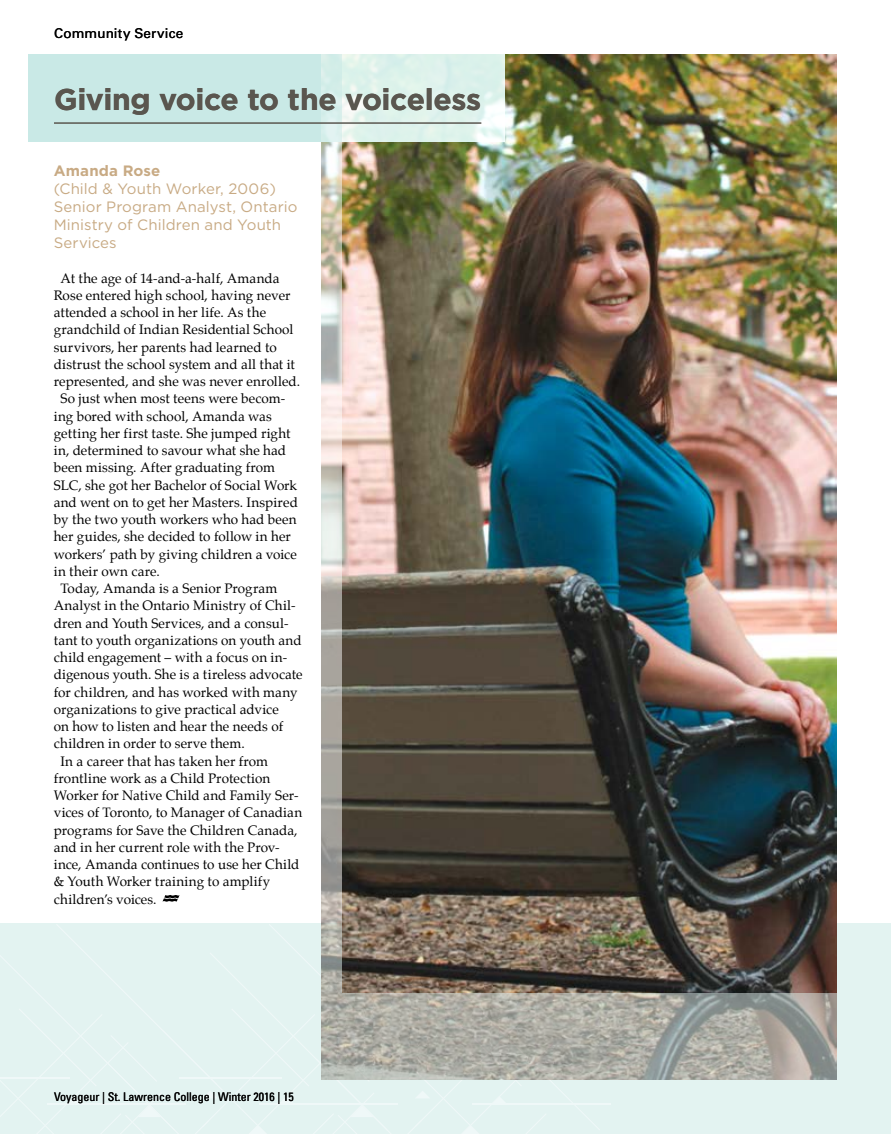
<style>
.page{position:relative;width:891px;height:1134px;background:#fff}
.page>*{position:absolute;margin:0;border:0;box-sizing:border-box;transform-origin:0 0}
.t1{font:700 30px "Gotham";letter-spacing:-.015em;color:#5a564f}
.t2{font:15px/18px "Gotham";letter-spacing:.005em;color:#c8aa84}
.t3{font:700 15px "Gotham";letter-spacing:.015em;color:#c8aa84}
.t4{font:13.5px "Palatino";letter-spacing:.005em;color:#000}
.t5{font:13.5px "Univers LT Std";letter-spacing:.015em;color:#000}
.t6{font:condensed 12px "Univers LT Std";color:#000}
</style>
<div class="page">
<div style="left:0;top:924px;width:891px;height:210px;background:#e3f3f1"></div>
<hr style="left:472px;top:1104px;width:139px;height:1px;background:#eff8f8">
<svg style="left:0;top:925px;width:600px;height:209px"></svg>
<img style="left:321px;top:141px;width:516px;height:939px">
<img style="left:342px;top:54px;width:495px;height:939px">
<svg style="left:28px;top:54px;width:476px;height:87px;fill:#c9e9e6"></svg>
<svg style="left:163px;top:895px;width:17px;height:7px"></svg>
<hr style="left:54px;top:123px;width:427px;height:1px;background:#5a564f">
<p class="t5" style="left:54px;top:25px;width:131px">Community Service</p>
<h1 class="t1" style="left:54px;top:79px;width:429px">Giving voice to the voiceless</h1>
<p class="t3" style="left:54px;top:161px;width:108px">Amanda Rose</p>
<p class="t2" style="left:54px;top:179px;width:245px">(Child &amp; Youth Worker, 2006)<br>Senior Program Analyst, Ontario<br>Ministry of Children and Youth<br>Services</p>
<p class="t4" style="left:61px;top:267px;width:221px">At the age of 14-and-a-half, Amanda</p>
<p class="t4" style="left:54px;top:284px;width:238px">Rose entered high school, having never</p>
<p class="t4" style="left:54px;top:301px;width:214px">attended a school in her life. As the</p>
<p class="t4" style="left:54px;top:319px;width:241px">grandchild of Indian Residential School</p>
<p class="t4" style="left:54px;top:336px;width:225px">survivors, her parents had learned to</p>
<p class="t4" style="left:54px;top:353px;width:243px">distrust the school system and all that it</p>
<p class="t4" style="left:54px;top:370px;width:248px">represented, and she was never enrolled.</p>
<p class="t4" style="left:61px;top:388px;width:226px">So just when most teens were becom-</p>
<p class="t4" style="left:54px;top:405px;width:220px">ing bored with school, Amanda was</p>
<p class="t4" style="left:54px;top:422px;width:238px">getting her first taste. She jumped right</p>
<p class="t4" style="left:54px;top:439px;width:234px">in, determined to savour what she had</p>
<p class="t4" style="left:54px;top:457px;width:223px">been missing. After graduating from</p>
<p class="t4" style="left:54px;top:474px;width:245px">SLC, she got her Bachelor of Social Work</p>
<p class="t4" style="left:54px;top:491px;width:246px">and went on to get her Masters. Inspired</p>
<p class="t4" style="left:54px;top:508px;width:244px">by the two youth workers who had been</p>
<p class="t4" style="left:54px;top:526px;width:239px">her guides, she decided to follow in her</p>
<p class="t4" style="left:54px;top:543px;width:245px">workers’ path by giving children a voice</p>
<p class="t4" style="left:54px;top:560px;width:108px">in their own care.</p>
<p class="t4" style="left:61px;top:577px;width:218px">Today, Amanda is a Senior Program</p>
<p class="t4" style="left:54px;top:595px;width:243px">Analyst in the Ontario Ministry of Chil-</p>
<p class="t4" style="left:54px;top:612px;width:236px">dren and Youth Services, and a consul-</p>
<p class="t4" style="left:54px;top:629px;width:249px">tant to youth organizations on youth and</p>
<p class="t4" style="left:54px;top:646px;width:235px">child engagement – with a focus on in-</p>
<p class="t4" style="left:54px;top:664px;width:251px">digenous youth. She is a tireless advocate</p>
<p class="t4" style="left:54px;top:681px;width:245px">for children, and has worked with many</p>
<p class="t4" style="left:54px;top:698px;width:227px">organizations to give practical advice</p>
<p class="t4" style="left:54px;top:715px;width:231px">on how to listen and hear the needs of</p>
<p class="t4" style="left:54px;top:733px;width:193px">children in order to serve them.</p>
<p class="t4" style="left:61px;top:750px;width:209px">In a career that has taken her from</p>
<p class="t4" style="left:54px;top:767px;width:218px">frontline work as a Child Protection</p>
<p class="t4" style="left:54px;top:784px;width:246px">Worker for Native Child and Family Ser-</p>
<p class="t4" style="left:54px;top:802px;width:250px">vices of Toronto, to Manager of Canadian</p>
<p class="t4" style="left:54px;top:819px;width:245px">programs for Save the Children Canada,</p>
<p class="t4" style="left:54px;top:836px;width:227px">and in her current role with the Prov-</p>
<p class="t4" style="left:54px;top:853px;width:247px">ince, Amanda continues to use her Child</p>
<p class="t4" style="left:54px;top:871px;width:218px">&amp; Youth Worker training to amplify</p>
<p class="t4" style="left:54px;top:888px;width:104px">children’s voices.</p>
<p class="t6" style="left:54px;top:1089px;width:241px">Voyageur | St. Lawrence College | Winter 2016 | 15</p>
</div>
